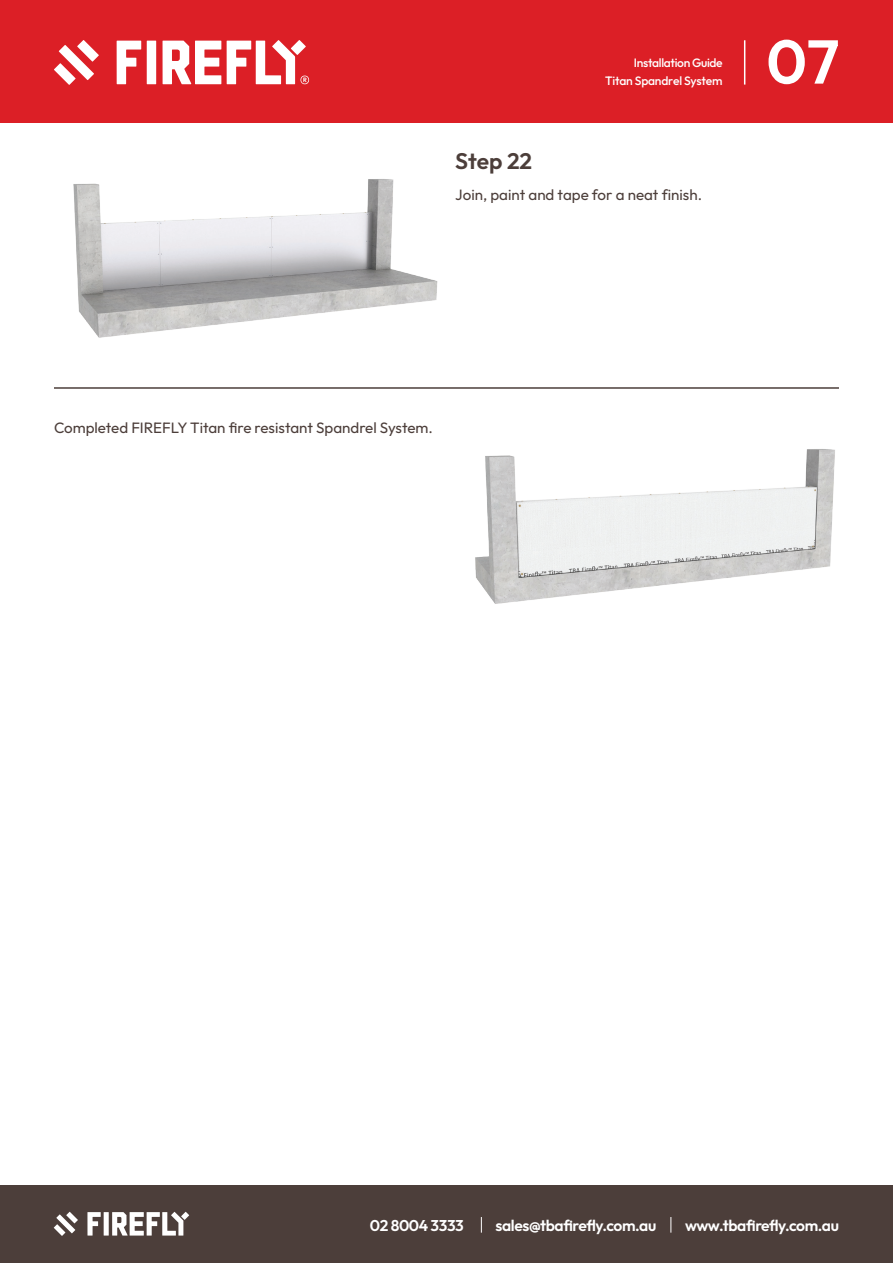
<style>
.page{position:relative;width:893px;height:1263px;background:#fff}
.page>*{position:absolute;margin:0;border:0;box-sizing:border-box;transform-origin:0 0}
.t1{font:600 61.65px "Outfit";color:#fff}
.t2{font:600 22.5px "Outfit";color:#4c3e3a}
.t3{font:600 15.6px "Outfit";letter-spacing:-.025em;color:#fff}
.t4{font:15px "Outfit";color:#4c3e3a}
.t5{font:500 12.15px/17.5px "Outfit";letter-spacing:-.02em;color:#fff;text-align:right}
</style>
<div class="page">
<img style="left:475px;top:449px;width:360px;height:155px">
<img style="left:73px;top:179px;width:365px;height:159px">
<div style="left:0;top:1185px;width:893px;height:78px;background:#4c3e3a"></div>
<svg style="left:54px;top:1212px;width:24px;height:24px"></svg>
<svg style="left:87px;top:1212px;width:14px;height:23px"></svg>
<div style="left:104px;top:1212px;width:5px;height:23px;background:#fff"></div>
<svg style="left:112px;top:1212px;width:77px;height:23px"></svg>
<svg style="left:481px;top:1217px;width:1px;height:15px"></svg>
<svg style="left:670px;top:1217px;width:1px;height:15px"></svg>
<div style="left:0;top:0;width:893px;height:122px;background:#dc1f26"></div>
<svg style="left:77px;top:40px;width:22px;height:22px"></svg>
<svg style="left:59px;top:45px;width:35px;height:35px"></svg>
<svg style="left:54px;top:63px;width:22px;height:22px"></svg>
<svg style="left:117px;top:41px;width:24px;height:43px"></svg>
<div style="left:147px;top:41px;width:9px;height:43px;background:#fff"></div>
<svg style="left:163px;top:41px;width:58px;height:43px"></svg>
<svg style="left:227px;top:40px;width:82px;height:44px"></svg>
<hr style="left:744px;top:40px;width:1px;height:45px;background:#fff">
<hr style="left:54px;top:387px;width:785px;height:2px;background:#4c3e3a">
<p class="t5" style="left:605px;top:54px;width:119px">Installation Guide<br>Titan Spandrel System</p>
<h2 class="t2" style="left:455px;top:147px;width:78px">Step 22</h2>
<p class="t4" style="left:455px;top:186px;width:248px">Join, paint and tape for a neat finish.</p>
<h1 class="t1" style="left:766px;top:21px;width:75px">07</h1>
<p class="t4" style="left:54px;top:418px;width:380px">Completed FIREFLY Titan fire resistant Spandrel System.</p>
<p class="t3" style="left:370px;top:1215px;width:95px">02 8004 3333</p>
<p class="t3" style="left:495px;top:1215px;width:162px">sales@tbafirefly.com.au</p>
<p class="t3" style="left:685px;top:1215px;width:155px">www.tbafirefly.com.au</p>
</div>
